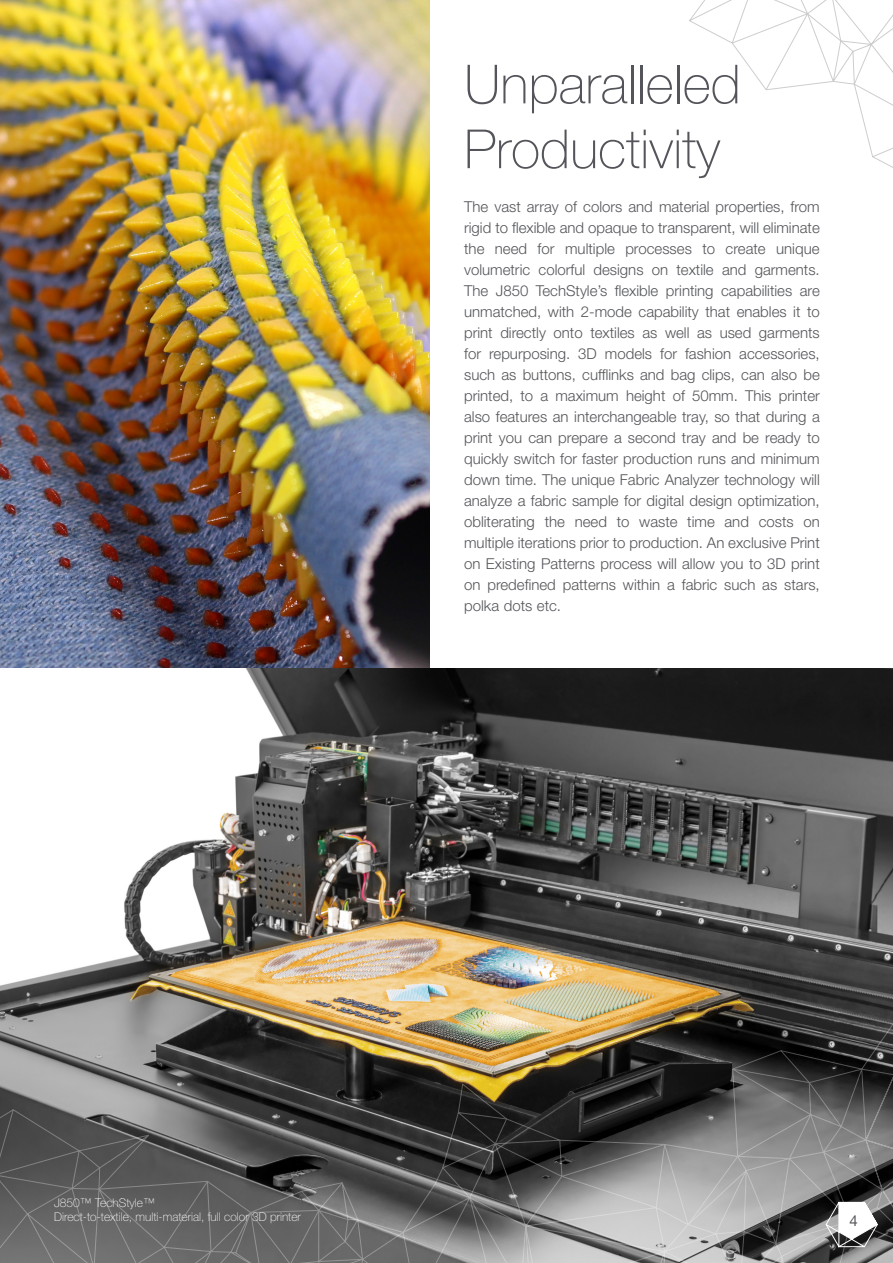
<style>
.page{position:relative;width:893px;height:1263px;background:#fff}
.page>*{position:absolute;margin:0;border:0;box-sizing:border-box;transform-origin:0 0}
.Para{font:100 54px/64.8px "Helvetica Neue LT Std";color:#54555a}
.Para-2{font:300 15px/21px "Helvetica Neue LT Std";color:#54555a;text-align:justify}
.Pull_out_Quote{font:15px "Helvetica Neue LT Std";color:#54555a}
.Pull_out_Quote-2{font:100 12px "Helvetica Neue LT Std";color:#fff}
</style>
<div class="page">
<img style="left:0;top:0;width:429px;height:669px">
<img style="left:0;top:669px;width:893px;height:351px">
<svg style="left:0;top:1020px;width:893px;height:243px;background:#65635e"></svg>
<svg style="left:826px;top:1202px;width:52px;height:45px"></svg>
<svg style="left:689px;top:0;width:204px;height:168px"></svg>
<p class="Para" style="left:464px;top:52px;width:278px">Unparalleled<br>Productivity</p>
<p class="Para-2" style="left:464px;top:195px;width:357px">The vast array of colors and material properties, from rigid to flexible and opaque to transparent, will eliminate the need for multiple processes to create unique volumetric colorful designs on textile and garments.<br>The J850 TechStyle’s flexible printing capabilities are unmatched, with 2-mode capability that enables it to print directly onto textiles as well as used garments for repurposing. 3D models for fashion accessories, such as buttons, cufflinks and bag clips, can also be printed, to a maximum height of 50mm. This printer also features an interchangeable tray, so that during a print you can prepare a second tray and be ready to quickly switch for faster production runs and minimum down time. The unique Fabric Analyzer technology will analyze a fabric sample for digital design optimization, obliterating the need to waste time and costs on multiple iterations prior to production. An exclusive Print on Existing Patterns process will allow you to 3D print on predefined patterns within a fabric such as stars, polka dots etc.</p>
<p class="Pull_out_Quote-2" style="left:54px;top:1195px;width:102px">J850™ TechStyle™</p>
<p class="Pull_out_Quote-2" style="left:54px;top:1210px;width:248px">Direct-to-textile, multi-material, full color 3D printer</p>
<p class="Pull_out_Quote" style="left:849px;top:1211px;width:10px">4</p>
</div>
